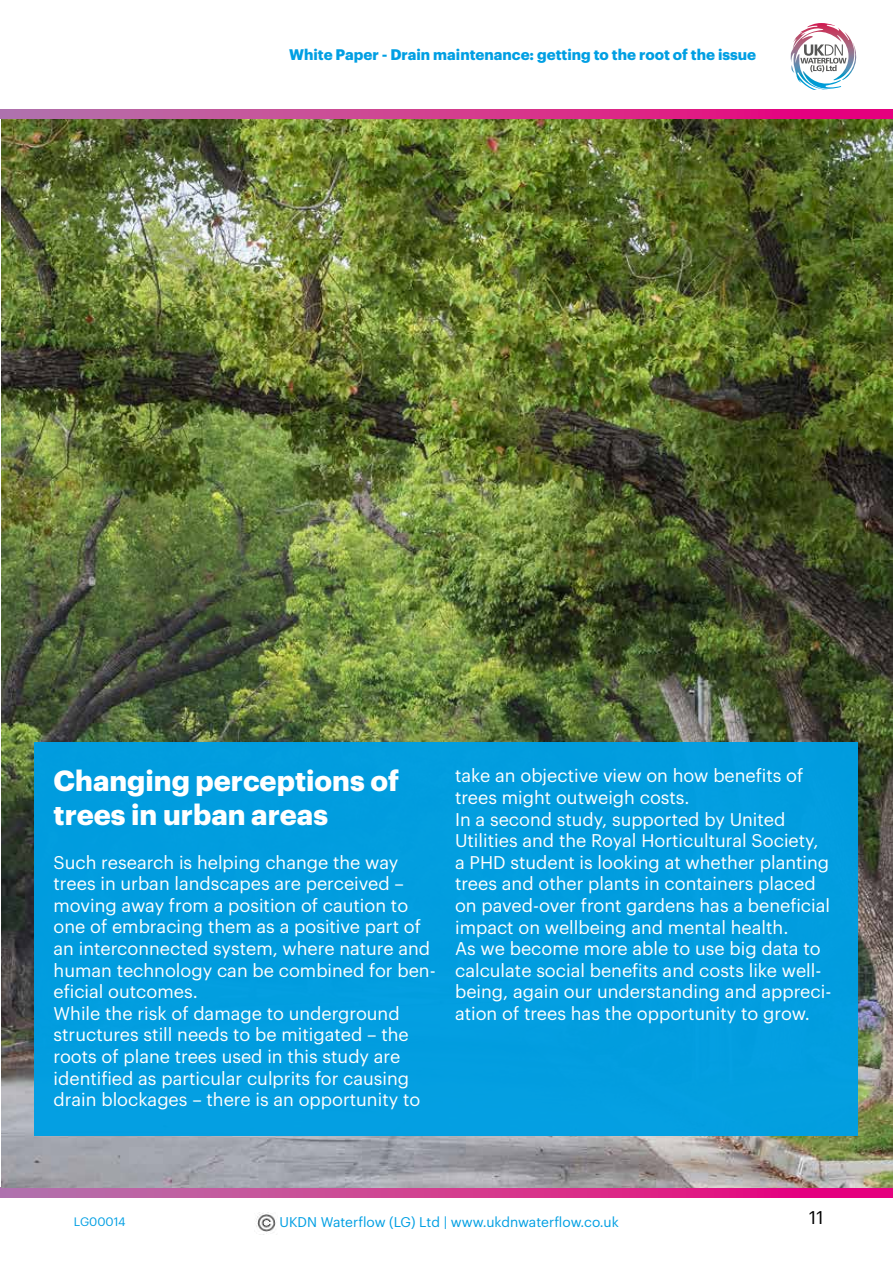
<style>
.page{position:relative;width:893px;height:1263px;background:#fff}
.page>*{position:absolute;margin:0;border:0;box-sizing:border-box;transform-origin:0 0}
.t1{font:700 28.5px/34.2px "Graphik";color:#fff}
.t2{font:18px/21.6px "Graphik";color:#fff}
.t3{font:18px "Graphik";color:#000}
.t4{font:700 15px "Graphik";color:#009fe3}
.t5{font:13.8px "Graphik";color:#009fe3}
.t6{font:12px "Graphik";color:#009fe3}
</style>
<div class="page">
<svg style="left:0;top:109px;width:893px;height:10px;background:#d03b91"></svg>
<svg style="left:790px;top:23px;width:56px;height:67px"></svg>
<svg style="left:0;top:1187px;width:893px;height:10px;background:#cc4593"></svg>
<img style="left:256px;top:1213px;width:20px;height:22px">
<img style="left:1px;top:120px;width:892px;height:1067px">
<div style="left:34px;top:742px;width:823px;height:393px;background:#009fe3"></div>
<p class="t4" style="left:289px;top:43px;width:469px">White Paper - Drain maintenance: getting to the root of the issue</p>
<h1 class="t1" style="left:54px;top:761px;width:347px">Changing perceptions of trees in urban areas</h1>
<p class="t2" style="left:54px;top:850px;width:384px">Such research is helping change the way trees in urban landscapes are perceived – moving away from a position of caution to one of embracing them as a positive part of an interconnected system, where nature and human technology can be combined for ben&shy;eficial outcomes.<br>While the risk of damage to underground structures still needs to be mitigated – the roots of plane trees used in this study are identified as particular culprits for causing drain blockages – there is an opportunity to</p>
<p class="t2" style="left:455px;top:763px;width:378px">take an objective view on how benefits of trees might outweigh costs.<br>In a second study, supported by United Utilities and the Royal Horticultural Society, a PHD student is looking at whether planting trees and other plants in containers placed on paved-over front gardens has a beneficial impact on wellbeing and mental health.<br>As we become more able to use big data to calculate social benefits and costs like well&shy;being, again our understanding and appreci&shy;ation of trees has the opportunity to grow.</p>
<p class="t6" style="left:74px;top:1213px;width:53px">LG00014</p>
<p class="t5" style="left:279px;top:1212px;width:341px">UKDN Waterflow (LG) Ltd | www.ukdnwaterflow.co.uk</p>
<p class="t3" style="left:809px;top:1204px;width:16px">11</p>
</div>
